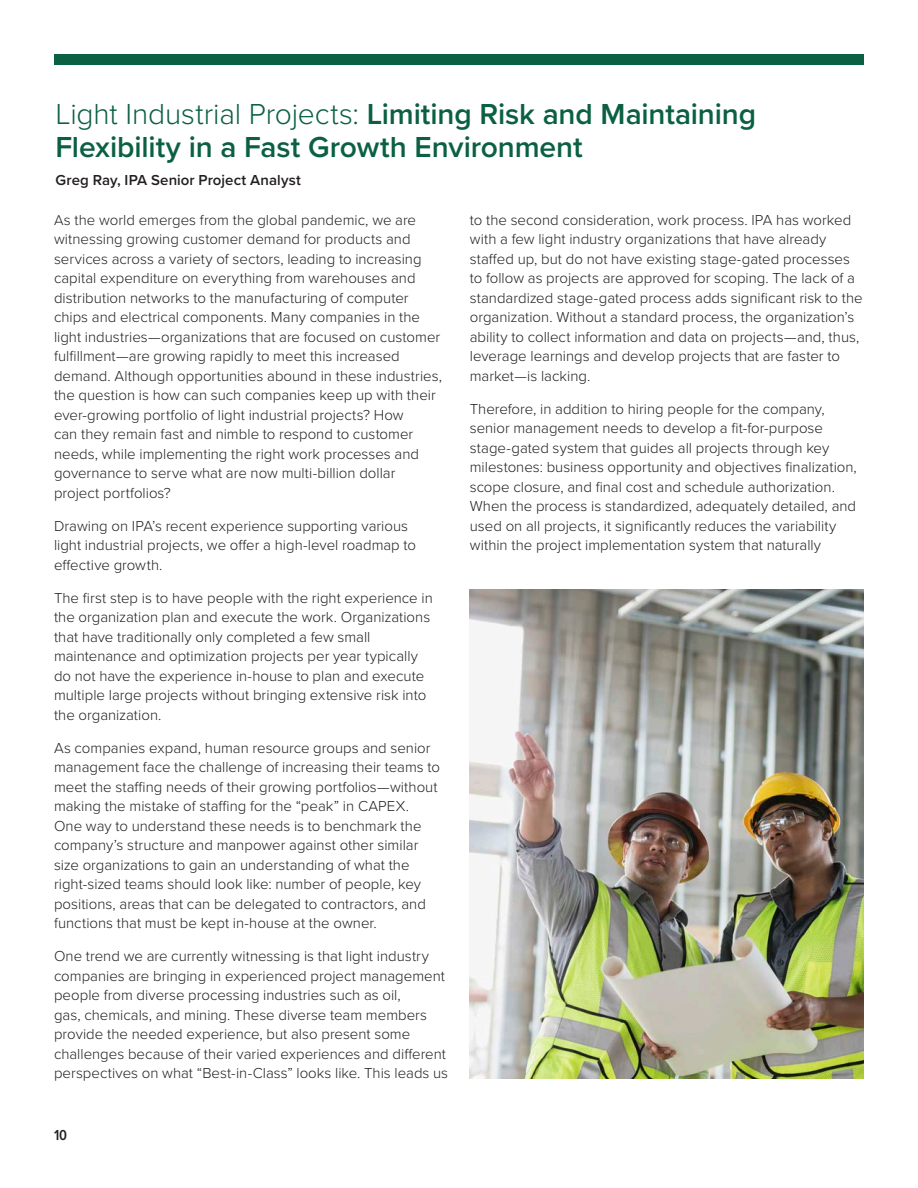
<style>
.page{position:relative;width:918px;height:1188px;background:#fff}
.page>*{position:absolute;margin:0;border:0;box-sizing:border-box;transform-origin:0 0}
._1-head{font:600 30px/33px "Proxima Nova";letter-spacing:-.005em;color:#0b6044}
._2-Sub{font:300 15px/19.5px "Proxima Nova";color:#231f20}
.by_line{font:600 15px "Proxima Nova";letter-spacing:.005em;color:#231f20}
.t1{font:600 15px "Proxima Nova Cond";color:#231f20}
.s1{font-weight:300}
.s2{font-size:14.7px}
</style>
<div class="page">
<div style="left:54px;top:54px;width:810px;height:11px;background:#0b6044"></div>
<img style="left:470px;top:590px;width:394px;height:489px">
<p class="_1-head" style="left:56px;top:97px;width:702px"><span class="s1">Light Industrial Projects:</span> Limiting Risk and Maintaining<br>Flexibility in a Fast Growth Environment</p>
<p class="by_line" style="left:56px;top:169px;width:247px">Greg Ray, IPA Senior Project Analyst</p>
<p class="_2-Sub" style="left:54px;top:209px;width:390px"><span class="s2">A</span>s the world emerges from the global pandemic, we are witnessing growing customer demand for products and services across a variety of sectors, leading to increasing capital expenditure on everything from warehouses and distribution networks to the manufacturing of computer chips and electrical components. Many companies in the light industries—organizations that are focused on customer fulfillment—are growing rapidly to meet this increased demand. Although opportunities abound in these industries, the question is how can such companies keep up with their ever-growing portfolio of light industrial projects? How<br>can they remain fast and nimble to respond to customer needs, while implementing the right work processes and governance to serve what are now multi-billion dollar project portfolios?</p>
<p class="_2-Sub" style="left:54px;top:515px;width:364px">Drawing on IPA’s recent experience supporting various light industrial projects, we offer a high-level roadmap to effective growth.</p>
<p class="_2-Sub" style="left:54px;top:587px;width:380px">The first step is to have people with the right experience in the organization plan and execute the work. Organizations that have traditionally only completed a few small maintenance and optimization projects per year typically do not have the experience in-house to plan and execute multiple large projects without bringing extensive risk into the organization.</p>
<p class="_2-Sub" style="left:54px;top:737px;width:388px">As companies expand, human resource groups and senior management face the challenge of increasing their teams to meet the staffing needs of their growing portfolios—without making the mistake of staffing for the “peak” in CAPEX.<br>One way to understand these needs is to benchmark the company’s structure and manpower against other similar size organizations to gain an understanding of what the right-sized teams should look like: number of people, key positions, areas that can be delegated to contractors, and functions that must be kept in-house at the owner.</p>
<p class="_2-Sub" style="left:54px;top:946px;width:396px">One trend we are currently witnessing is that light industry companies are bringing in experienced project management people from diverse processing industries such as oil,<br>gas, chemicals, and mining. These diverse team members provide the needed experience, but also present some challenges because of their varied experiences and different perspectives on what “Best-in-Class” looks like. This leads us</p>
<p class="t1" style="left:54px;top:1124px;width:15px">10</p>
<p class="_2-Sub" style="left:470px;top:209px;width:394px">to the second consideration, work process. IPA has worked with a few light industry organizations that have already staffed up, but do not have existing stage-gated processes to follow as projects are approved for scoping. The lack of a standardized stage-gated process adds significant risk to the organization. Without a standard process, the organization’s ability to collect information and data on projects—and, thus, leverage learnings and develop projects that are faster to market—is lacking.</p>
<p class="_2-Sub" style="left:470px;top:398px;width:389px">Therefore, in addition to hiring people for the company, senior management needs to develop a fit-for-purpose stage-gated system that guides all projects through key milestones: business opportunity and objectives finalization, scope closure, and final cost and schedule authorization.<br>When the process is standardized, adequately detailed, and used on all projects, it significantly reduces the variability within the project implementation system that naturally</p>
</div>
